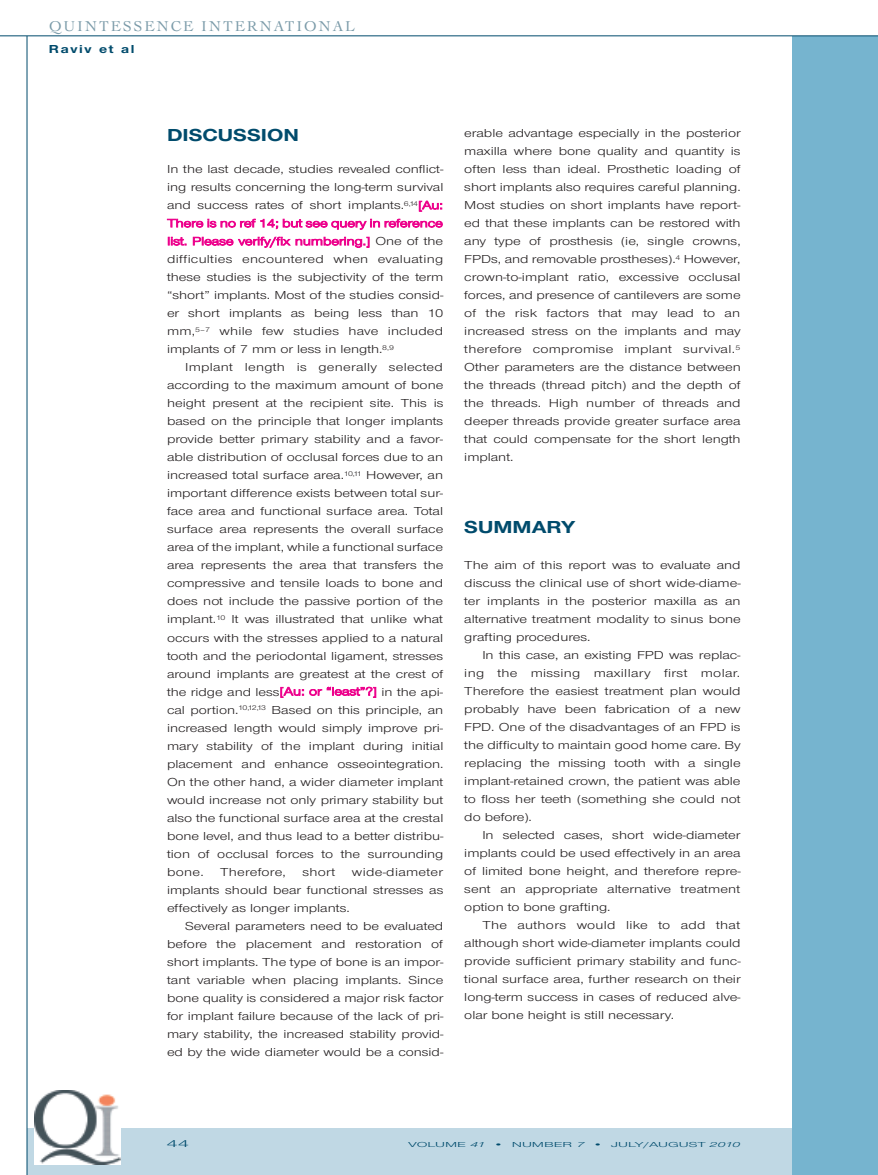
<style>
.page{position:relative;width:878px;height:1175px;background:#fff}
.page>*{position:absolute;margin:0;border:0;box-sizing:border-box;transform-origin:0 0}
.t1{font:700 18px "Nimbus Sans Novus T";color:#004b6c;scale:1.25 1}
.t2{font:15px "Cochin";letter-spacing:.125em;color:#7b9ba9}
.t3{font:12px/18px "Nimbus Sans Novus T";color:#231f20;text-align:justify;scale:1.25 1}
.t4{font:700 12px "Nimbus Sans Novus T";letter-spacing:.11em;color:#004b6c;scale:1.25 1}
.t5{font:10.5px "Nimbus Sans Novus T";color:#004b6c;scale:2 1}
.t6{font:7.5px "Nimbus Sans Novus T";color:#004b6c;scale:2 1}
.s1{color:#ed028c}
.s2{font-style:italic}
</style>
<div class="page">
<div style="left:28px;top:1128px;width:850px;height:46px;background:#c0d8e4"></div>
<div style="left:792px;top:36px;width:85px;height:1138px;background:#76b4cf"></div>
<hr style="left:877px;top:36px;width:1px;height:1138px;background:#76b4cf">
<hr style="left:0;top:35px;width:878px;height:1px;background:#004b6c">
<img style="left:34px;top:1090px;width:84px;height:29px">
<img style="left:34px;top:1119px;width:86px;height:45px">
<hr style="left:27px;top:36px;width:1px;height:1138px;background:#004b6c">
<p class="t2" style="left:49px;top:18px;width:307px">QUINTESSENCE INTERNATIONAL</p>
<p class="t4" style="left:49px;top:42px;width:70px">Raviv et al</p>
<h1 class="t1" style="left:167px;top:124px;width:107px">DISCUSSION</h1>
<p class="t3" style="left:167px;top:160px;width:223px">In the last decade, studies revealed conflict&shy;ing results concerning the long-term survival and success rates of short implants.<sup>6,14</sup><span class="s1">[Au:<br>There is no ref 14; but see query in reference list. Please verify/fix numbering.]</span> One of the difficulties encountered when evaluating these studies is the subjectivity of the term “short” implants. Most of the studies consid&shy;er short implants as being less than 10 mm,<sup>5–7</sup> while few studies have included implants of 7 mm or less in length.<sup>8,9</sup></p>
<p class="t3" style="left:167px;top:358px;width:223px;text-indent:18px">Implant length is generally selected according to the maximum amount of bone height present at the recipient site. This is based on the principle that longer implants provide better primary stability and a favor&shy;able distribution of occlusal forces due to an increased total surface area.<sup>10,11</sup> However, an important difference exists between total sur&shy;face area and functional surface area. Total surface area represents the overall surface area of the implant, while a functional surface area represents the area that transfers the compressive and tensile loads to bone and does not include the passive portion of the implant.<sup>10</sup> It was illustrated that unlike what occurs with the stresses applied to a natural tooth and the periodontal ligament, stresses around implants are greatest at the crest of the ridge and less<span class="s1">[Au: or “least”?]</span> in the api&shy;cal portion.<sup>10,12,13</sup> Based on this principle, an increased length would simply improve pri&shy;mary stability of the implant during initial placement and enhance osseointegration.<br>On the other hand, a wider diameter implant would increase not only primary stability but also the functional surface area at the crestal bone level, and thus lead to a better distribu&shy;tion of occlusal forces to the surrounding bone.</p>
<p class="t3" style="left:220px;top:862px;width:54px">Therefore,</p>
<p class="t3" style="left:302px;top:862px;width:28px">short</p>
<p class="t3" style="left:167px;top:862px;width:223px;text-indent:185px">wide-diameter implants should bear functional stresses as effectively as longer implants.</p>
<p class="t3" style="left:167px;top:916px;width:223px;text-indent:18px">Several parameters need to be evaluated before the placement and restoration of short implants. The type of bone is an impor&shy;tant variable when placing implants. Since bone quality is considered a major risk factor for implant failure because of the lack of pri&shy;mary stability, the increased stability provid&shy;ed by the wide diameter would be a consid-</p>
<p class="t3" style="left:464px;top:124px;width:223px">erable advantage especially in the posterior maxilla where bone quality and quantity is often less than ideal. Prosthetic loading of short implants also requires careful planning.<br>Most studies on short implants have report&shy;ed that these implants can be restored with any type of prosthesis (ie, single crowns, FPDs, and removable prostheses).<sup>4</sup> However, crown-to-implant ratio, excessive occlusal forces, and presence of cantilevers are some of the risk factors that may lead to an increased stress on the implants and may therefore compromise implant survival.<sup>5<br></sup>Other parameters are the distance between the threads (thread pitch) and the depth of the threads. High number of threads and deeper threads provide greater surface area that could compensate for the short length implant.</p>
<h1 class="t1" style="left:464px;top:516px;width:90px">SUMMARY</h1>
<p class="t3" style="left:464px;top:556px;width:223px">The aim of this report was to evaluate and discuss the clinical use of short wide-diame&shy;ter implants in the posterior maxilla as an alternative treatment modality to sinus bone grafting procedures.</p>
<p class="t3" style="left:464px;top:646px;width:223px;text-indent:18px">In this case, an existing FPD was replac&shy;ing the missing maxillary first molar.<br>Therefore the easiest treatment plan would probably have been fabrication of a new FPD. One of the disadvantages of an FPD is the difficulty to maintain good home care. By replacing the missing tooth with a single implant-retained crown, the patient was able to floss her teeth (something she could not do before).</p>
<p class="t3" style="left:464px;top:826px;width:222px;text-indent:18px">In selected cases, short wide-diameter implants could be used effectively in an area of limited bone height, and therefore repre&shy;sent an appropriate alternative treatment option to bone grafting.</p>
<p class="t3" style="left:464px;top:916px;width:222px;text-indent:18px">The authors would like to add that although short wide-diameter implants could provide sufficient primary stability and func&shy;tional surface area, further research on their long-term success in cases of reduced alve&shy;olar bone height is still necessary.</p>
<p class="t5" style="left:166px;top:1136px;width:13px">44</p>
<p class="t6" style="left:408px;top:1139px;width:167px">VOLUME <span class="s2">41</span> • NUMBER <span class="s2">7</span> • JULY/AUGUST <span class="s2">2010</span></p>
</div>
